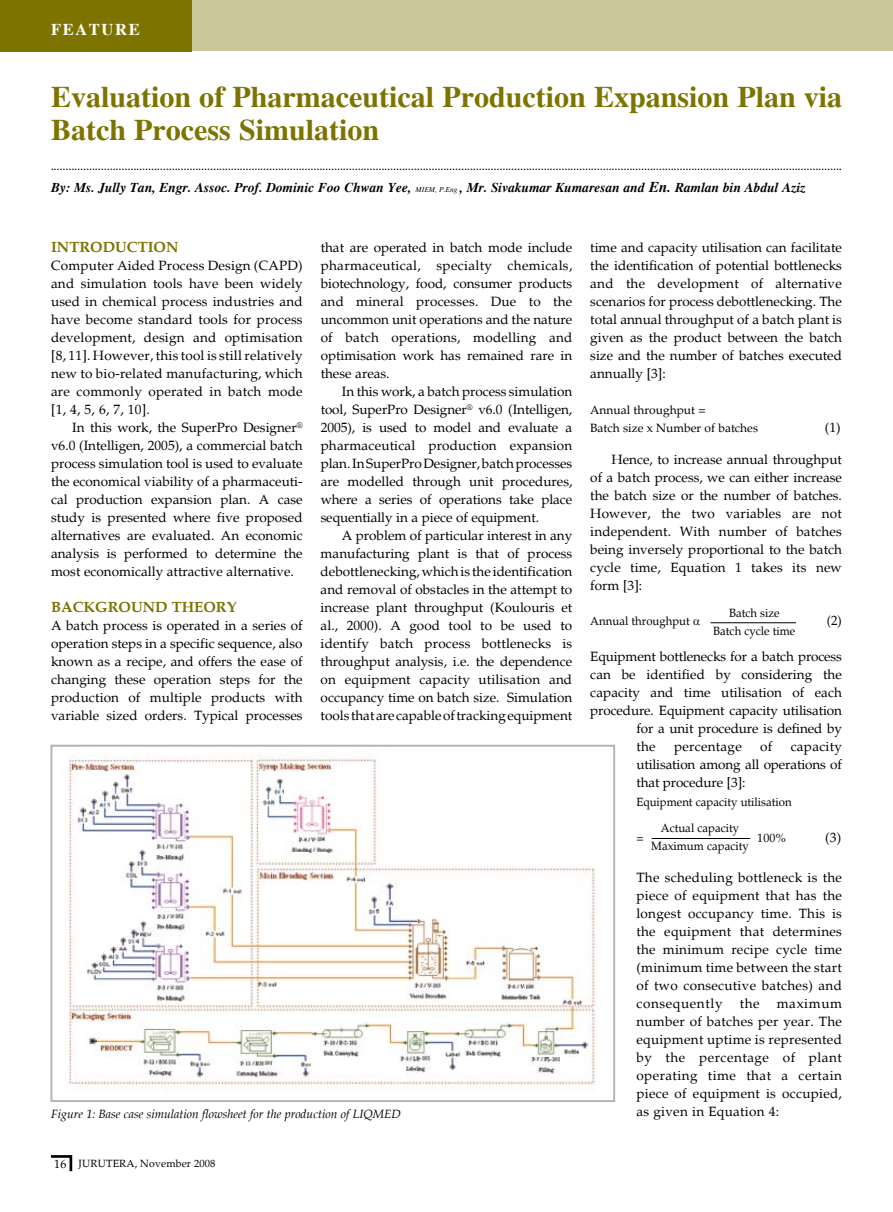
<style>
.page{position:relative;width:893px;height:1212px;background:#fff}
.page>*{position:absolute;margin:0;border:0;box-sizing:border-box;transform-origin:0 0}
.t1{font:700 30px/33px "Times";color:#7d7400}
.t2{font:700 16.5px "Times";letter-spacing:.1em;color:#fff}
.t3{font:700 15px "Palatino";color:#7d7400}
.t4{font:13.5px/18px "Palatino";color:#000;text-align:justify}
.t5{font:italic 700 13.5px "Times";color:#000}
.t6{font:13.5px "Palatino";color:#000;scale:.95 1}
.t7{font:12px/18px "Palatino";color:#000;text-align:center;scale:.95 1}
.t8{font:italic 12px "Palatino";color:#000}
.t9{font:12px/18px "Palatino";color:#000}
.t10{font:10.5px "Palatino";letter-spacing:.015em;color:#000}
.t11{font:700 9px "Arial";color:#000}
.s1{font-weight:400;font-size:7.5px}
.s2{font-size:15px}
.s3{font-size:12px}
</style>
<div class="page">
<div style="left:0;top:0;width:893px;height:51px;background:#cbc79a"></div>
<div style="left:0;top:0;width:191px;height:51px;background:#7d7400"></div>
<svg style="left:50px;top:1155px;width:23px;height:17px"></svg>
<hr style="left:892px;top:0;width:1px;height:51px;background:#7d7400">
<hr style="left:710px;top:622px;width:86px;height:1px;background:#000">
<hr style="left:652px;top:838px;width:98px;height:1px;background:#000">
<img style="left:68px;top:755px;width:529px;height:334px">
<div style="left:50px;top:745px;width:565px;height:357px;border:2px solid #b1b3b4"></div>
<p class="t2" style="left:51px;top:19px;width:90px">FEATURE</p>
<h1 class="t1" style="left:51px;top:81px;width:793px">Evaluation of Pharmaceutical Production Expansion Plan via<br>Batch Process Simulation</h1>
<p class="t11" style="left:51px;top:161px;width:792px">............................................................................................................................................................................................................................................................................</p>
<p class="t5" style="left:51px;top:179px;width:756px">By: Ms. Jully Tan, Engr. Assoc. Prof. Dominic Foo Chwan Yee, <span class="s1">MIEM, P.Eng</span> , Mr. Sivakumar Kumaresan and <span class="s2">En.</span> Ramlan bin Abdul Aziz</p>
<p class="t3" style="left:51px;top:238px;width:129px">INTRODUCTION</p>
<p class="t4" style="left:51px;top:257px;width:253px">Computer Aided Process Design (CAPD) and simulation tools have been widely used in chemical process industries and have become standard tools for process development, design and optimisation [8, 11]. However, this tool is still relatively new to bio-related manufacturing, which are commonly operated in batch mode [1, 4, 5, 6, 7, 10].</p>
<p class="t4" style="left:51px;top:419px;width:253px;text-indent:21px">In this work, the SuperPro Designer<sup>® </sup>v6.0 (Intelligen, 2005), a commercial batch process simulation tool is used to evaluate the economical viability of a pharmaceuti&shy;cal production expansion plan. A case study is presented where five proposed alternatives are evaluated. An economic analysis is performed to determine the most economically attractive alternative.</p>
<p class="t3" style="left:51px;top:598px;width:70px">BACKGROUND</p>
<p class="t3" style="left:172px;top:598px;width:66px">THEORY</p>
<p class="t4" style="left:51px;top:617px;width:253px">A batch process is operated in a series of operation steps in a specific sequence, also known as a recipe, and offers the ease of changing these operation steps for the production of multiple products with variable sized orders. Typical processes</p>
<p class="t4" style="left:321px;top:239px;width:253px">that are operated in batch mode include pharmaceutical, specialty chemicals, biotechnology, food, consumer products and mineral processes. Due to the uncommon unit operations and the nature of batch operations, modelling and optimisation work has remained rare in these areas.</p>
<p class="t4" style="left:321px;top:383px;width:253px;text-indent:21px">In this work, a batch process simulation tool, SuperPro Designer<sup>®</sup> v6.0 (Intelligen, 2005), is used to model and evaluate a pharmaceutical production expansion plan. In SuperPro Designer, batch processes are modelled through unit procedures, where a series of operations take place sequentially in a piece of equipment.</p>
<p class="t4" style="left:321px;top:527px;width:253px;text-indent:21px">A problem of particular interest in any manufacturing plant is that of process debottlenecking, which is the identification and removal of obstacles in the attempt to increase plant throughput (Koulouris et al., 2000). A good tool to be used to identify batch process bottlenecks is throughput analysis, i.e. the dependence on equipment capacity utilisation and occupancy time on batch size. Simulation tools that are capable of tracking equipment</p>
<p class="t8" style="left:51px;top:1107px;width:351px">Figure 1: Base case simulation flowsheet for the production of LIQMED</p>
<p class="t10" style="left:54px;top:1157px;width:163px"><span class="s3">16</span> Jurutera, November 2008</p>
<p class="t4" style="left:590px;top:239px;width:253px">time and capacity utilisation can facilitate the identification of potential bottlenecks and the development of alternative scenarios for process debottlenecking. The total annual throughput of a batch plant is given as the product between the batch size and the number of batches executed annually [3]:</p>
<p class="t9" style="left:590px;top:401px;width:169px">Annual throughput =<br>Batch size x Number of batches</p>
<p class="t4" style="left:825px;top:419px;width:17px">(1)</p>
<p class="t4" style="left:590px;top:450px;width:253px;text-indent:21px">Hence, to increase annual throughput of a batch process, we can either increase the batch size or the number of batches.<br>However, the two variables are not independent. With number of batches being inversely proportional to the batch cycle time, Equation 1 takes its new form [3]:</p>
<p class="t7" style="left:590px;top:612px;width:106px">Annual throughput</p>
<p class="t6" style="left:827px;top:612px;width:17px">(2)</p>
<p class="t4" style="left:590px;top:647px;width:253px">Equipment bottlenecks for a batch process</p>
<p class="t4" style="left:590px;top:665px;width:253px">can be identified by considering the</p>
<p class="t4" style="left:590px;top:683px;width:253px">capacity and time utilisation of each</p>
<p class="t4" style="left:590px;top:701px;width:253px">procedure. Equipment capacity utilisation</p>
<p class="t4" style="left:636px;top:719px;width:207px">for a unit procedure is defined by</p>
<p class="t4" style="left:636px;top:737px;width:21px">the</p>
<p class="t4" style="left:674px;top:737px;width:69px">percentage</p>
<p class="t4" style="left:760px;top:737px;width:14px">of</p>
<p class="t7" style="left:713px;top:604px;width:88px">Batch size<br>Batch cycle time</p>
<p class="t4" style="left:636px;top:737px;width:207px;text-indent:154px">capacity utilisation among all operations of that procedure [3]:</p>
<p class="t7" style="left:636px;top:793px;width:165px">Equipment capacity utilisation</p>
<p class="t9" style="left:636px;top:829px;width:9px">=</p>
<p class="t9" style="left:757px;top:829px;width:30px">100%</p>
<p class="t4" style="left:825px;top:828px;width:18px">(3)</p>
<p class="t4" style="left:636px;top:868px;width:207px">The scheduling bottleneck is the piece of equipment that has the longest occupancy time. This is the equipment that determines the minimum recipe cycle time (minimum time between the start of two consecutive batches) and consequently</p>
<p class="t7" style="left:651px;top:819px;width:104px">Actual capacity<br>Maximum capacity</p>
<p class="t4" style="left:740px;top:994px;width:21px">the</p>
<p class="t4" style="left:636px;top:994px;width:207px;text-indent:140px">maximum number of batches per year. The equipment uptime is represented by the percentage of plant operating time that a certain piece of equipment is occupied, as given in Equation 4:</p>
</div>
